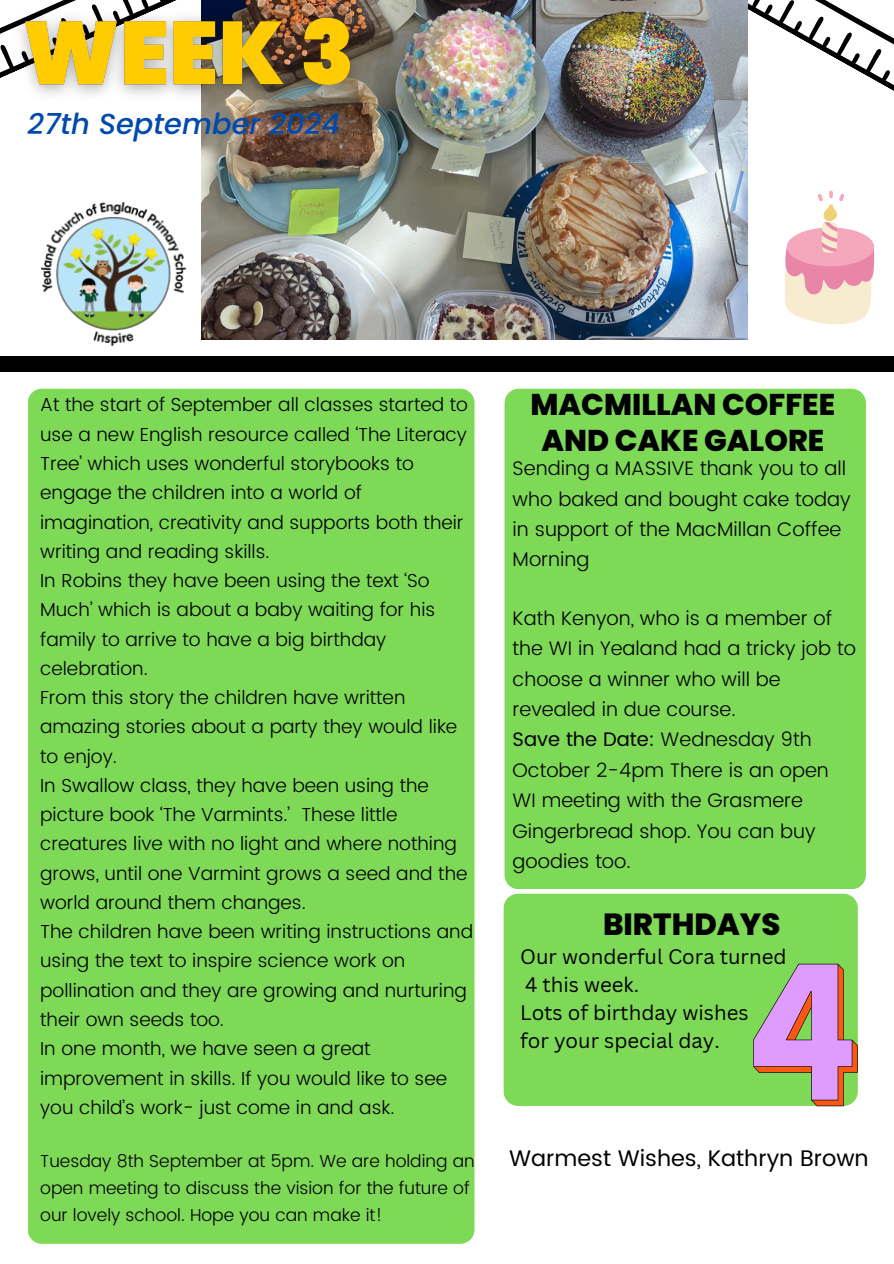
<style>
.page{position:relative;width:894px;height:1264px;background:#fff}
.page>*{position:absolute;margin:0;border:0;box-sizing:border-box;transform-origin:0 0}
.t1{font:800 30.6px "Poppins";color:#000}
.t2{font:800 30px/36px "Poppins";color:#000;text-align:center}
.t3{font:italic 500 28.95px "Poppins";color:#004aad}
.t4{font:22.5px "Poppins";color:#000}
.t5{font:20.4px/28.2px "Canva Sans";color:#000}
.t6{font:300 19.65px/30.3px "Poppins";color:#000}
.t7{font:300 18.75px/29.2px "Poppins";color:#000}
.t8{font:300 17.25px/27px "Poppins";color:#000}
.s1{font-weight:400}
</style>
<div class="page">
<div style="left:28px;top:389px;width:446px;height:854px;background:#7ed957;border-radius:14px"></div>
<div style="left:504px;top:389px;width:361px;height:500px;background:#7ed957;border-radius:14px"></div>
<div style="left:503px;top:893px;width:354px;height:212px;background:#7ed957;border-radius:14px"></div>
<div style="left:0;top:356px;width:893px;height:16px;background:#000"></div>
<svg style="left:747px;top:0;width:146px;height:119px"></svg>
<img style="left:40px;top:202px;width:147px;height:144px">
<svg style="left:785px;top:190px;width:89px;height:135px"></svg>
<svg style="left:753px;top:963px;width:104px;height:143px"></svg>
<img style="left:201px;top:0;width:546px;height:339px">
<img style="left:2px;top:0;width:371px;height:117px">
<h5 class="t3" style="left:28px;top:104px;width:314px">27th September 2024</h5>
<h3 class="t7" style="left:40px;top:390px;width:434px">At the start of September all classes started to use a new English resource called ‘The Literacy Tree’ which uses wonderful storybooks to engage the children into a world of imagination, creativity and supports both their writing and reading skills.<br>In Robins they have been using the text ‘So Much’ which is about a baby waiting for his family to arrive to have a big birthday celebration.<br>From this story the children have written amazing stories about a party they would like to enjoy.<br>In Swallow class, they have been using the picture book ‘The Varmints.’ These little creatures live with no light and where nothing grows, until one Varmint grows a seed and the world around them changes.<br>The children have been writing instructions and using the text to inspire science work on pollination and they are growing and nurturing their own seeds too.<br>In one month, we have seen a great improvement in skills. If you would like to see you child’s work- just come in and ask.</h3>
<p class="t8" style="left:40px;top:1147px;width:436px">Tuesday 8th September at 5pm. We are holding an open meeting to discuss the vision for the future of our lovely school. Hope you can make it!</p>
<p class="t2" style="left:530px;top:387px;width:306px">MACMILLAN COFFEE<br>AND CAKE GALORE</p>
<p class="t6" style="left:512px;top:453px;width:339px">Sending a MASSIVE thank you to all who baked and bought cake today in support of the MacMillan Coffee<br>Morning</p>
<h5 class="t6" style="left:512px;top:603px;width:345px">Kath Kenyon, who is a member of the WI in Yealand had a tricky job to choose a winner who will be revealed in due course.<br><span class="s1">Save the Date:</span> Wednesday 9th<br>October 2-4pm There is an open<br>WI meeting with the Grasmere<br>Gingerbread shop. You can buy goodies too.</h5>
<h2 class="t1" style="left:603px;top:903px;width:179px">BIRTHDAYS</h2>
<h5 class="t5" style="left:520px;top:941px;width:268px">Our wonderful Cora turned<br>4 this week.<br>Lots of birthday wishes<br>for your special day.</h5>
<p class="t4" style="left:509px;top:1144px;width:361px">Warmest Wishes, Kathryn Brown</p>
</div>
